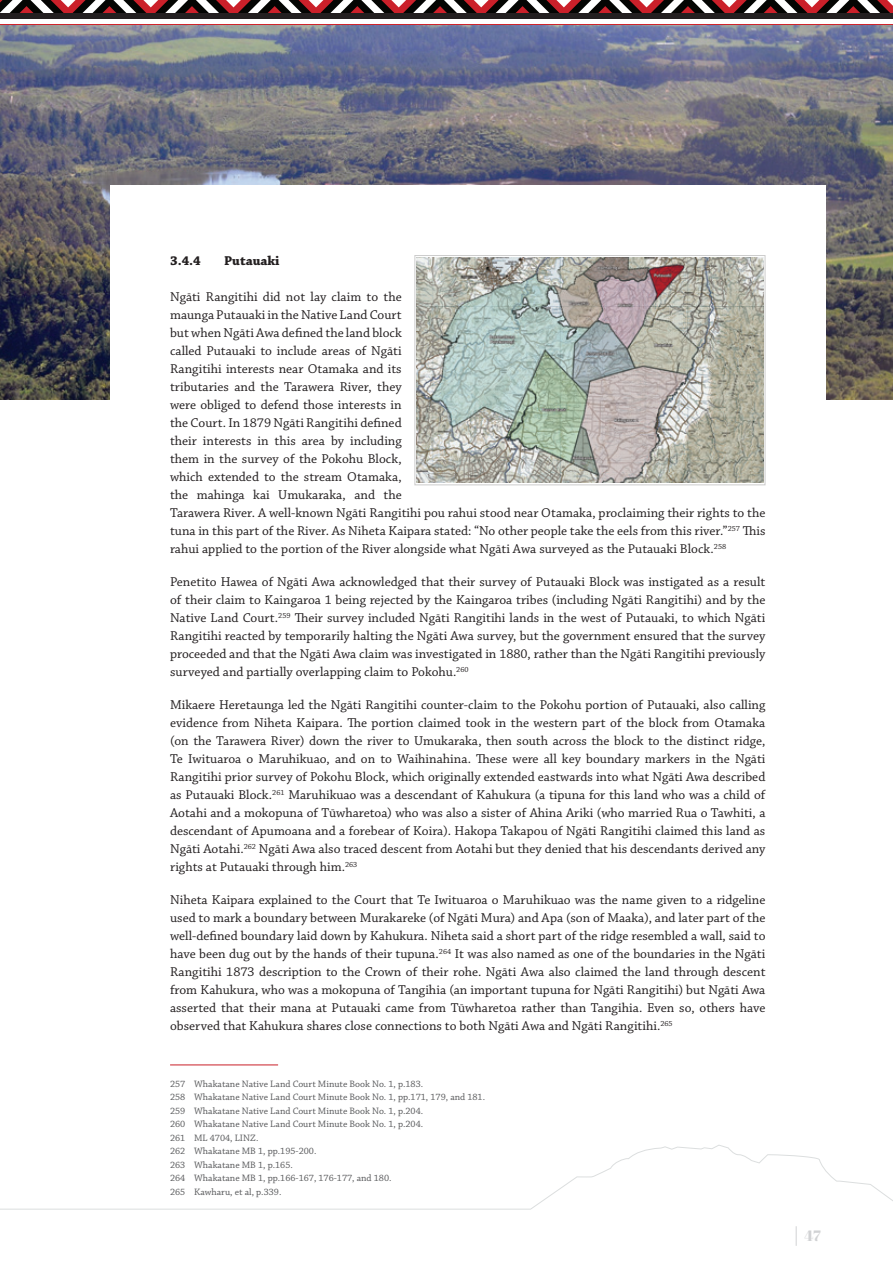
<style>
.page{position:relative;width:893px;height:1263px;background:#fff}
.page>*{position:absolute;margin:0;border:0;box-sizing:border-box;transform-origin:0 0}
.t1{font:15px "Abril Fatface";color:#d1d2d4}
.t2{font:13.5px/18px "Chaparral Pro";color:#231f20;text-align:justify}
.Heading_4{font:700 13.5px "Chaparral Pro";color:#231f20}
.Footnotes{font:9.75px "Chaparral Pro";color:#57585a}
</style>
<div class="page">
<svg style="left:0;top:1145px;width:893px;height:101px"></svg>
<svg style="left:796px;top:1226px;width:1px;height:20px"></svg>
<svg style="left:0;top:0;width:893px;height:14px"></svg>
<div style="left:0;top:14px;width:893px;height:5px;background:#231f20"></div>
<hr style="left:0;top:24px;width:893px;height:1px;background:#d1232a">
<img style="left:0;top:26px;width:893px;height:374px">
<div style="left:110px;top:185px;width:716px;height:918px;background:#fff"></div>
<hr style="left:170px;top:1064px;width:108px;height:1px;background:#ca1e28">
<div style="left:414px;top:255px;width:351px;height:230px;border:1px solid #ccc"></div>
<img style="left:417px;top:257px;width:346px;height:226px">
<p class="Heading_4" style="left:170px;top:253px;width:32px">3.4.4</p>
<p class="Heading_4" style="left:224px;top:253px;width:57px">Putauaki</p>
<p class="t2" style="left:170px;top:288px;width:597px;text-align:left">Ngāti Rangitihi did not lay claim to the<br>maunga Putauaki in the Native Land Court<br>but when Ngāti Awa defined the land block<br>called Putauaki to include areas of Ngāti<br>Rangitihi interests near Otamaka and its<br>tributaries and the Tarawera River, they<br>were obliged to defend those interests in<br>the Court. In 1879 Ngāti Rangitihi defined<br>their interests in this area by including<br>them in the survey of the Pokohu Block,<br>which extended to the stream Otamaka,<br>the mahinga kai Umukaraka, and the<br>Tarawera River. A well-known Ngāti Rangitihi pou rahui stood near Otamaka, proclaiming their rights to the tuna in this part of the River. As Niheta Kaipara stated: “No other people take the eels from this river.”<sup>257</sup> This rahui applied to the portion of the River alongside what Ngāti Awa surveyed as the Putauaki Block.<sup>258</sup></p>
<p class="t2" style="left:170px;top:573px;width:597px">Penetito Hawea of Ngāti Awa acknowledged that their survey of Putauaki Block was instigated as a result of their claim to Kaingaroa 1 being rejected by the Kaingaroa tribes (including Ngāti Rangitihi) and by the Native Land Court.<sup>259</sup> Their survey included Ngāti Rangitihi lands in the west of Putauaki, to which Ngāti Rangitihi reacted by temporarily halting the Ngāti Awa survey, but the government ensured that the survey proceeded and that the Ngāti Awa claim was investigated in 1880, rather than the Ngāti Rangitihi previously surveyed and partially overlapping claim to Pokohu.<sup>260</sup></p>
<p class="t2" style="left:170px;top:696px;width:597px">Mikaere Heretaunga led the Ngāti Rangitihi counter-claim to the Pokohu portion of Putauaki, also calling evidence from Niheta Kaipara. The portion claimed took in the western part of the block from Otamaka (on the Tarawera River) down the river to Umukaraka, then south across the block to the distinct ridge, Te Iwituaroa o Maruhikuao, and on to Waihinahina. These were all key boundary markers in the Ngāti Rangitihi prior survey of Pokohu Block, which originally extended eastwards into what Ngāti Awa described as Putauaki Block.<sup>261</sup> Maruhikuao was a descendant of Kahukura (a tipuna for this land who was a child of Aotahi and a mokopuna of Tūwharetoa) who was also a sister of Ahina Ariki (who married Rua o Tawhiti, a descendant of Apumoana and a forebear of Koira). Hakopa Takapou of Ngāti Rangitihi claimed this land as Ngāti Aotahi.<sup>262</sup> Ngāti Awa also traced descent from Aotahi but they denied that his descendants derived any rights at Putauaki through him.<sup>263</sup></p>
<p class="t2" style="left:170px;top:891px;width:597px">Niheta Kaipara explained to the Court that Te Iwituaroa o Maruhikuao was the name given to a ridgeline used to mark a boundary between Murakareke (of Ngāti Mura) and Apa (son of Maaka), and later part of the well-defined boundary laid down by Kahukura. Niheta said a short part of the ridge resembled a wall, said to have been dug out by the hands of their tupuna.<sup>264</sup> It was also named as one of the boundaries in the Ngāti Rangitihi 1873 description to the Crown of their rohe. Ngāti Awa also claimed the land through descent from Kahukura, who was a mokopuna of Tangihia (an important tupuna for Ngāti Rangitihi) but Ngāti Awa asserted that their mana at Putauaki came from Tūwharetoa rather than Tangihia. Even so, others have observed that Kahukura shares close connections to both Ngāti Awa and Ngāti Rangitihi.<sup>265</sup></p>
<p class="Footnotes" style="left:170px;top:1078px;width:255px">257 Whakatane Native Land Court Minute Book No. 1, p.183.</p>
<p class="Footnotes" style="left:170px;top:1092px;width:317px">258 Whakatane Native Land Court Minute Book No. 1, pp.171, 179, and 181.</p>
<p class="Footnotes" style="left:170px;top:1105px;width:255px">259 Whakatane Native Land Court Minute Book No. 1, p.204.</p>
<p class="Footnotes" style="left:170px;top:1119px;width:255px">260 Whakatane Native Land Court Minute Book No. 1, p.204.</p>
<p class="Footnotes" style="left:170px;top:1132px;width:90px">261 ML 4704, LINZ.</p>
<p class="Footnotes" style="left:170px;top:1146px;width:148px">262 Whakatane MB 1, pp.195-200.</p>
<p class="Footnotes" style="left:170px;top:1159px;width:124px">263 Whakatane MB 1, p.165.</p>
<p class="Footnotes" style="left:170px;top:1173px;width:223px">264 Whakatane MB 1, pp.166-167, 176-177, and 180.</p>
<p class="Footnotes" style="left:170px;top:1186px;width:113px">265 Kawharu, et al, p.339.</p>
<p class="t1" style="left:804px;top:1225px;width:18px">47</p>
</div>
